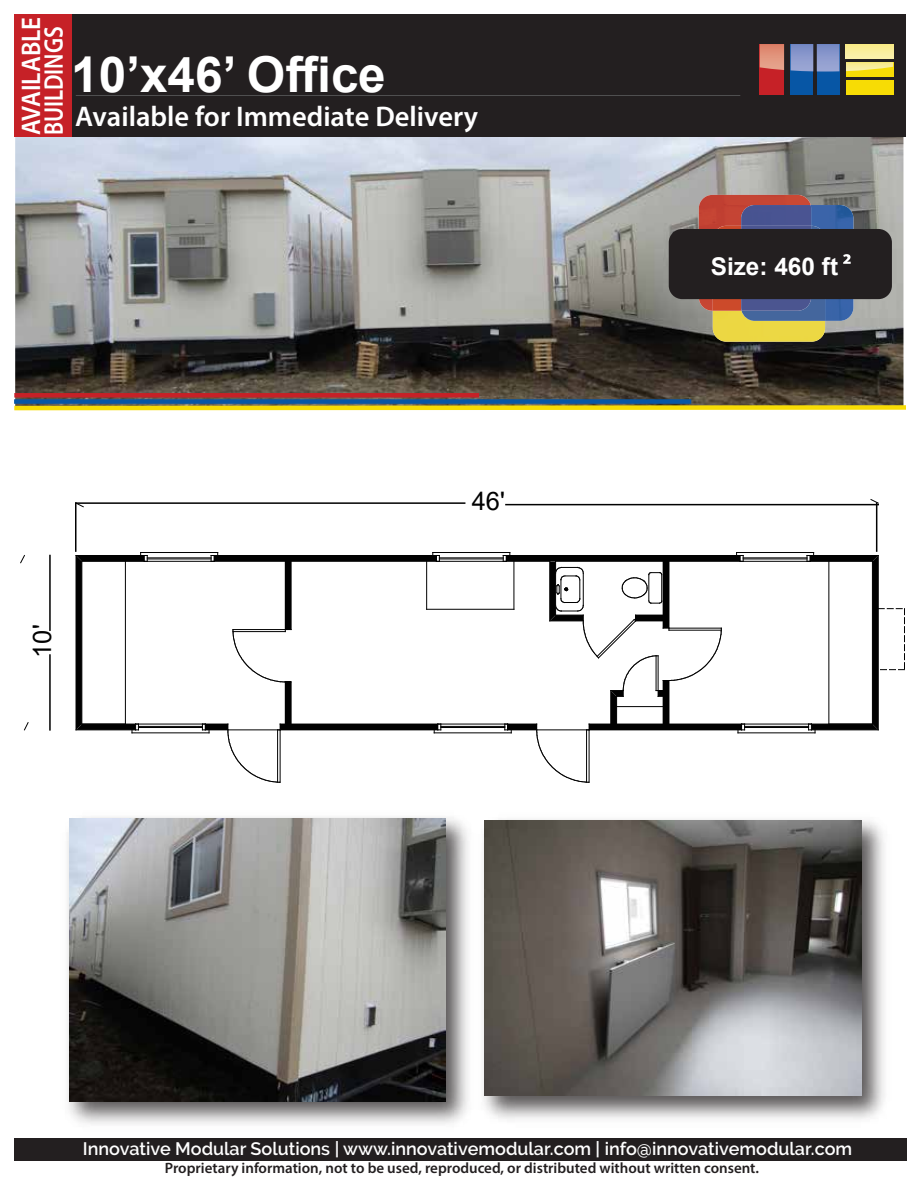
<style>
.page{position:relative;width:918px;height:1188px;background:#fff}
.page>*{position:absolute;margin:0;border:0;box-sizing:border-box;transform-origin:0 0}
.t1{font:700 49.5px "Arial";color:#fff}
.t2{font:600 28.5px "Myriad Pro";color:#fff}
.t3{font:600 27px/22.6px "Myriad Pro";color:#fff;scale:.93 1}
.t4{font:25.5px "Arial";color:#010101}
.t5{font:700 24.45px "Arial";color:#fff}
.t6{font:600 18px "Raleway";color:#fff}
.t7{font:600 15px "Myriad Pro";color:#231f20}
</style>
<div class="page">
<img style="left:15px;top:137px;width:888px;height:266px">
<div style="left:14px;top:1138px;width:892px;height:23px;background:#231f20"></div>
<div style="left:14px;top:14px;width:892px;height:123px;background:#231f20"></div>
<svg style="left:76px;top:95px;width:664px;height:1px"></svg>
<div style="left:14px;top:393px;width:465px;height:5px;background:#c62127"></div>
<div style="left:14px;top:399px;width:677px;height:5px;background:#0756a5"></div>
<svg style="left:14px;top:403px;width:892px;height:8px;background:#c2b741"></svg>
<div style="left:14px;top:14px;width:57px;height:123px;background:#c62127"></div>
<img style="left:713px;top:311px;width:112px;height:31px">
<img style="left:699px;top:195px;width:112px;height:116px">
<img style="left:713px;top:226px;width:28px;height:85px">
<img style="left:811px;top:205px;width:42px;height:116px">
<img style="left:742px;top:226px;width:83px;height:95px">
<img style="left:741px;top:205px;width:70px;height:106px">
<div style="left:669px;top:229px;width:223px;height:70px;background:#231f20;border-radius:14px"></div>
<svg style="left:843px;top:254px;width:8px;height:10px"></svg>
<div style="left:791px;top:44px;width:22px;height:50px;background:#0756a5"></div>
<div style="left:760px;top:44px;width:24px;height:50px;background:#c62127"></div>
<div style="left:817px;top:44px;width:22px;height:50px;background:#0756a5"></div>
<div style="left:846px;top:80px;width:47px;height:15px;background:#f7dc05"></div>
<div style="left:846px;top:62px;width:47px;height:15px;background:#f7dc05"></div>
<img style="left:846px;top:44px;width:47px;height:15px">
<img style="left:760px;top:44px;width:24px;height:26px">
<img style="left:846px;top:62px;width:47px;height:9px">
<img style="left:791px;top:44px;width:22px;height:27px">
<img style="left:817px;top:44px;width:22px;height:28px">
<div style="left:280px;top:724px;width:158px;height:6px;background:#010101"></div>
<div style="left:589px;top:724px;width:153px;height:6px;background:#010101"></div>
<hr style="left:280px;top:730px;width:158px;height:1px;background:#010101">
<hr style="left:589px;top:730px;width:153px;height:1px;background:#010101">
<hr style="left:136px;top:724px;width:69px;height:1px;background:#010101">
<hr style="left:132px;top:733px;width:77px;height:1px;background:#010101">
<hr style="left:138px;top:726px;width:64px;height:1px;background:#010101">
<hr style="left:138px;top:727px;width:64px;height:1px;background:#010101">
<svg style="left:202px;top:724px;width:83px;height:59px"></svg>
<hr style="left:228px;top:730px;width:52px;height:1px;background:#010101">
<hr style="left:438px;top:724px;width:70px;height:1px;background:#010101">
<hr style="left:434px;top:733px;width:77px;height:1px;background:#010101">
<svg style="left:434px;top:724px;width:8px;height:9px"></svg>
<hr style="left:441px;top:726px;width:64px;height:1px;background:#010101">
<hr style="left:441px;top:727px;width:64px;height:1px;background:#010101">
<hr style="left:742px;top:724px;width:69px;height:1px;background:#010101">
<hr style="left:738px;top:733px;width:77px;height:1px;background:#010101">
<svg style="left:738px;top:724px;width:7px;height:9px"></svg>
<hr style="left:745px;top:726px;width:64px;height:1px;background:#010101">
<hr style="left:745px;top:727px;width:64px;height:1px;background:#010101">
<div style="left:506px;top:555px;width:234px;height:6px;background:#010101"></div>
<div style="left:214px;top:555px;width:222px;height:6px;background:#010101"></div>
<hr style="left:669px;top:561px;width:71px;height:1px;background:#010101">
<hr style="left:291px;top:561px;width:145px;height:1px;background:#010101">
<hr style="left:214px;top:561px;width:71px;height:1px;background:#010101">
<hr style="left:740px;top:561px;width:70px;height:1px;background:#010101">
<hr style="left:737px;top:552px;width:77px;height:1px;background:#010101">
<svg style="left:736px;top:553px;width:8px;height:9px"></svg>
<hr style="left:743px;top:559px;width:64px;height:1px;background:#010101">
<hr style="left:743px;top:558px;width:64px;height:1px;background:#010101">
<hr style="left:436px;top:561px;width:70px;height:1px;background:#010101">
<hr style="left:433px;top:552px;width:77px;height:1px;background:#010101">
<svg style="left:433px;top:553px;width:7px;height:9px"></svg>
<hr style="left:439px;top:559px;width:64px;height:1px;background:#010101">
<hr style="left:439px;top:558px;width:64px;height:1px;background:#010101">
<hr style="left:144px;top:561px;width:70px;height:1px;background:#010101">
<hr style="left:141px;top:552px;width:77px;height:1px;background:#010101">
<svg style="left:211px;top:553px;width:7px;height:9px"></svg>
<svg style="left:76px;top:553px;width:72px;height:180px"></svg>
<hr style="left:147px;top:559px;width:64px;height:1px;background:#010101">
<hr style="left:147px;top:558px;width:64px;height:1px;background:#010101">
<div style="left:285px;top:561px;width:6px;height:69px;background:#010101"></div>
<div style="left:285px;top:682px;width:6px;height:42px;background:#010101"></div>
<hr style="left:291px;top:561px;width:1px;height:69px;background:#010101">
<hr style="left:291px;top:682px;width:1px;height:42px;background:#010101">
<svg style="left:233px;top:629px;width:58px;height:54px"></svg>
<svg style="left:503px;top:553px;width:219px;height:230px"></svg>
<hr style="left:617px;top:706px;width:46px;height:1px;background:#010101">
<hr style="left:125px;top:561px;width:1px;height:163px;background:#010101">
<hr style="left:82px;top:724px;width:43px;height:1px;background:#010101">
<hr style="left:514px;top:561px;width:1px;height:48px;background:#010101">
<hr style="left:426px;top:561px;width:1px;height:48px;background:#010101">
<hr style="left:427px;top:609px;width:87px;height:1px;background:#010101">
<svg style="left:807px;top:553px;width:98px;height:180px"></svg>
<hr style="left:876px;top:503px;width:1px;height:48px;background:#010101">
<svg style="left:871px;top:499px;width:7px;height:4px"></svg>
<hr style="left:75px;top:503px;width:2px;height:48px;background:#010101">
<svg style="left:76px;top:504px;width:7px;height:3px"></svg>
<hr style="left:506px;top:504px;width:372px;height:1px;background:#010101">
<hr style="left:76px;top:502px;width:389px;height:2px;background:#010101">
<svg style="left:21px;top:555px;width:4px;height:8px"></svg>
<svg style="left:24px;top:722px;width:4px;height:8px"></svg>
<hr style="left:49px;top:555px;width:2px;height:75px;background:#010101">
<hr style="left:49px;top:655px;width:2px;height:75px;background:#010101">
<img style="left:67px;top:817px;width:401px;height:307px">
<img style="left:69px;top:819px;width:377px;height:282px">
<img style="left:483px;top:819px;width:402px;height:300px">
<img style="left:484px;top:820px;width:377px;height:276px">
<h3 class="t3" style="left:19px;top:135px;width:129px;rotate:-90deg">AVAILABLE<br>BUILDINGS</h3>
<h1 class="t1" style="left:71px;top:39px;width:316px">10’x46’ Office</h1>
<h2 class="t2" style="left:75px;top:98px;width:404px">Available for Immediate Delivery</h2>
<h3 class="t4" style="left:25px;top:658px;width:35px;rotate:-90deg">10'</h3>
<h3 class="t4" style="left:472px;top:484px;width:35px">46'</h3>
<h3 class="t5" style="left:711px;top:249px;width:129px">Size: 460 ft</h3>
<p class="t6" style="left:83px;top:1138px;width:771px">Innovative Modular Solutions | www.innovativemodular.com | info@innovativemodular.com</p>
<p class="t7" style="left:165px;top:1159px;width:596px">Proprietary information, not to be used, reproduced, or distributed without written consent.</p>
</div>
